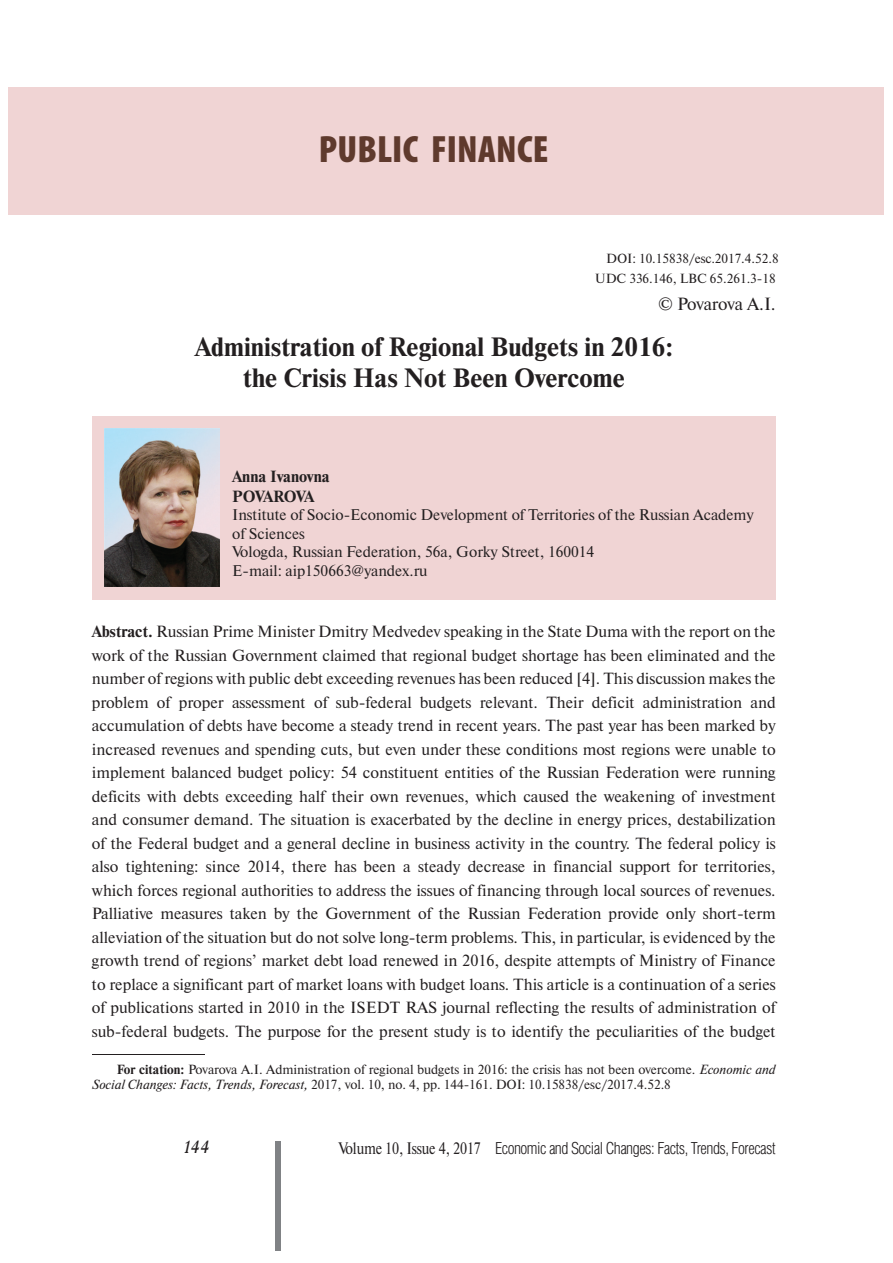
<style>
.page{position:relative;width:893px;height:1263px;background:#fff}
.page>*{position:absolute;margin:0;border:0;box-sizing:border-box;transform-origin:0 0}
.t1{font:900 condensed 38.25px "Myriad Pro";letter-spacing:.005em;color:#5f3a2d}
.t2{font:700 26.4px/31.8px "Newton C";color:#231f20;text-align:center}
.t3{font:17.7px "Newton C";letter-spacing:-.025em;color:#231f20}
.t4{font:italic 17.7px "Academy";color:#231f20}
.t5{font:300 16.65px "Helios Cond";letter-spacing:-.03em;color:#231f20}
.t6{font:16.2px/23.5px "Newton C";color:#231f20;text-align:justify}
.t7{font:700 16.2px/19.4px "Newton C";color:#231f20}
.t8{font:15.45px/18.5px "Newton C";color:#231f20}
.t9{font:13.2px/20.1px "Newton C";color:#231f20;text-align:right}
.s1{font-family:"Minion Pro"}
.s2{font-weight:700}
.s3{font-style:italic}
.s4{font-family:"Newton C";font-weight:400}
</style>
<div class="page">
<div style="left:275px;top:1141px;width:6px;height:109px;background:#808285"></div>
<hr style="left:92px;top:1054px;width:112px;height:1px;background:#231f20">
<div style="left:92px;top:416px;width:684px;height:183px;background:#f0d4d4"></div>
<div style="left:9px;top:87px;width:875px;height:127px;background:#f0d4d4"></div>
<img style="left:105px;top:428px;width:115px;height:159px">
<h1 class="t1" style="left:319px;top:136px;width:231px">PUBLIC FINANCE</h1>
<p class="t9" style="left:595px;top:250px;width:185px">DOI: 10.15838/esc<span class="s1">.</span>2017.4.52.8<br>UDC 336.146, LBC 65.261.3-18</p>
<p class="t3" style="left:658px;top:297px;width:119px">© Povarova A.I.</p>
<h2 class="t2" style="left:195px;top:333px;width:480px">Administration of Regional Budgets in 2016: the Crisis Has Not Been Overcome</h2>
<p class="t7" style="left:232px;top:468px;width:99px">Anna Ivanovna<br>POVAROVA</p>
<p class="t8" style="left:232px;top:507px;width:523px">Institute of Socio-Economic Development of Territories of the Russian Academy of Sciences<br>Vologda, Russian Federation, 56a, Gorky Street, 160014<br>E-mail: aip150663@yandex.ru</p>
<p class="t6" style="left:92px;top:621px;width:685px"><span class="s2">Abstract.</span> Russian Prime Minister Dmitry Medvedev speaking in the State Duma with the report on the work of the Russian Government claimed that regional budget shortage has been eliminated and the number of regions with public debt exceeding revenues has been reduced [4]. This discussion makes the problem of proper assessment of sub-federal budgets relevant. Their deficit administration and accumulation of debts have become a steady trend in recent years. The past year has been marked by increased revenues and spending cuts, but even under these conditions most regions were unable to implement balanced budget policy: 54 constituent entities of the Russian Federation were running deficits with debts exceeding half their own revenues, which caused the weakening of investment and consumer demand. The situation is exacerbated by the decline in energy prices, destabilization of the Federal budget and a general decline in business activity in the country. The federal policy is also tightening: since 2014, there has been a steady decrease in financial support for territories, which forces regional authorities to address the issues of financing through local sources of revenues.<br>Palliative measures taken by the Government of the Russian Federation provide only short-term alleviation of the situation but do not solve long-term problems. This, in particular, is evidenced by the growth trend of regions’ market debt load renewed in 2016, despite attempts of Ministry of Finance to replace a significant part of market loans with budget loans. This article is a continuation of a series of publications started in 2010 in the ISEDT RAS journal reflecting the results of administration of sub-federal budgets. The purpose for the present study is to identify the peculiarities of the budget</p>
<p class="t9" style="left:92px;top:1062px;width:685px;line-height:15.9px;text-align:left;text-indent:25px"><span class="s2">For citation:</span> Povarova A.I. Administration of regional budgets in 2016: the crisis has not been overcome. <span class="s3">Economic and<br>Social Changes: Facts, Trends, Forecast,</span> 2017, vol. 10, no. 4, pp. 144-161. DOI: 10.15838/esc/2017.4.52.8</p>
<p class="t4" style="left:184px;top:1139px;width:27px">144</p>
<p class="t5" style="left:338px;top:1143px;width:439px"><span class="s4">Volume 10, Issue 4, 2017</span> Economic and Social Changes: Facts, Trends, Forecast</p>
</div>
